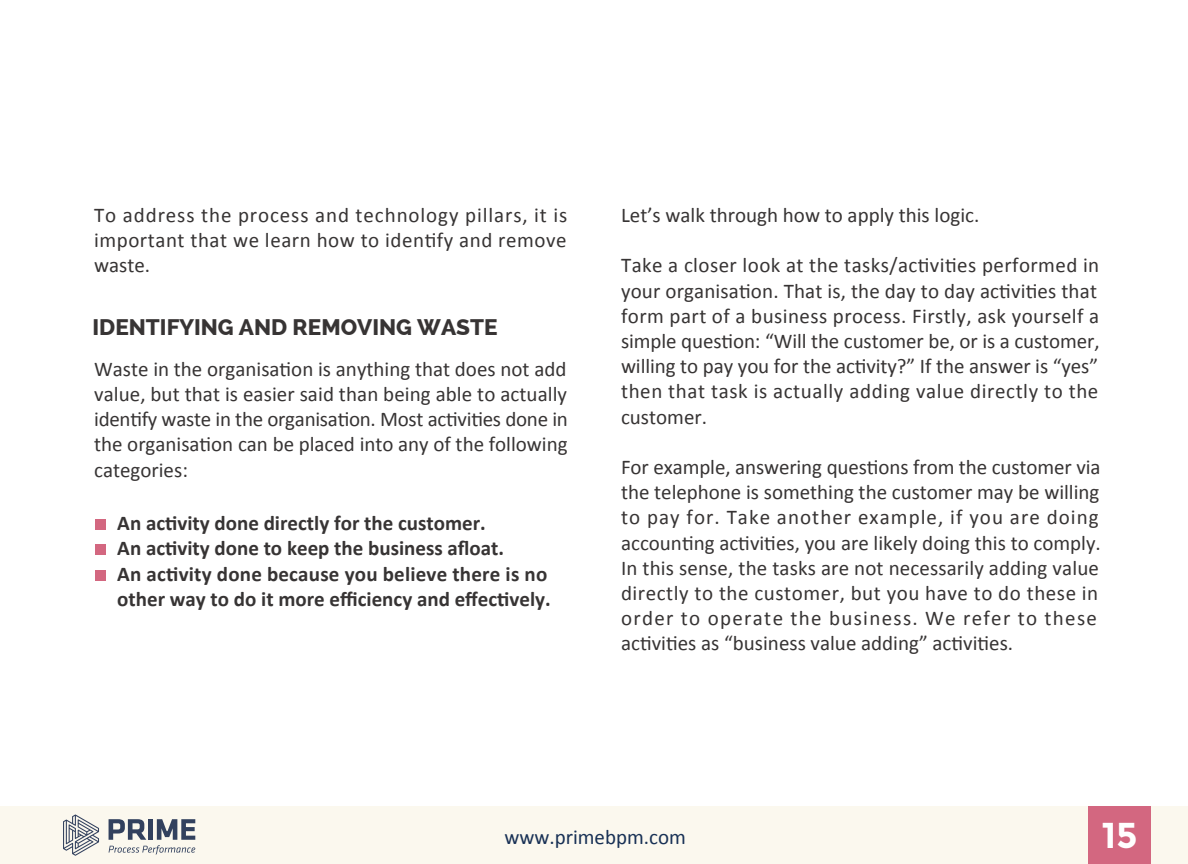
<style>
.page{position:relative;width:1188px;height:864px;background:#fff}
.page>*{position:absolute;margin:0;border:0;box-sizing:border-box;transform-origin:0 0}
.t1{font:700 36px "Montserrat";color:#fff}
.t2{font:800 22.5px "Raleway";color:#373434}
.t3{font:21px/25.2px "Calibri";letter-spacing:.005em;color:#373434;text-align:justify}
.t4{font:700 21px/25.5px "Calibri";color:#373434}
.t5{font:21px "Calibri";color:#183155}
</style>
<div class="page">
<div style="left:0;top:806px;width:1188px;height:58px;background:#fbf8ee"></div>
<div style="left:1088px;top:807px;width:63px;height:57px;background:#d36780"></div>
<svg style="left:109px;top:819px;width:86px;height:36px"></svg>
<svg style="left:63px;top:815px;width:36px;height:41px"></svg>
<div style="left:95px;top:520px;width:10px;height:10px;background:#d36780"></div>
<div style="left:95px;top:545px;width:10px;height:10px;background:#d36780"></div>
<div style="left:95px;top:571px;width:10px;height:10px;background:#d36780"></div>
<p class="t3" style="left:94px;top:202px;width:475px">To address the process and technology pillars, it is important that we learn how to identify and remove waste.</p>
<p class="t2" style="left:93px;top:315px;width:407px">IDENTIFYING AND REMOVING WASTE</p>
<p class="t3" style="left:94px;top:356px;width:475px">Waste in the organisation is anything that does not add value, but that is easier said than being able to actually identify waste in the organisation. Most activities done in the organisation can be placed into any of the following categories:</p>
<p class="t4" style="left:117px;top:510px;width:435px">An activity done directly for the customer.<br>An activity done to keep the business afloat.<br>An activity done because you believe there is no other way to do it more efficiency and effectively.</p>
<p class="t3" style="left:621px;top:203px;width:360px">Let’s walk through how to apply this logic.</p>
<p class="t3" style="left:621px;top:253px;width:480px;text-align:left">Take a closer look at the tasks/activities performed in your organisation. That is, the day to day activities that form part of a business process. Firstly, ask yourself a simple question: “Will the customer be, or is a customer, willing to pay you for the activity?” If the answer is “yes” then that task is actually adding value directly to the customer.</p>
<p class="t3" style="left:621px;top:455px;width:481px;text-align:left">For example, answering questions from the customer via the telephone is something the customer may be willing to pay for. Take another example, if you are doing accounting activities, you are likely doing this to comply.<br>In this sense, the tasks are not necessarily adding value directly to the customer, but you have to do these in order to operate the business. We refer to these activities as “business value adding” activities.</p>
<p class="t5" style="left:504px;top:824px;width:183px">www.primebpm.com</p>
<h1 class="t1" style="left:1102px;top:814px;width:37px">15</h1>
</div>
